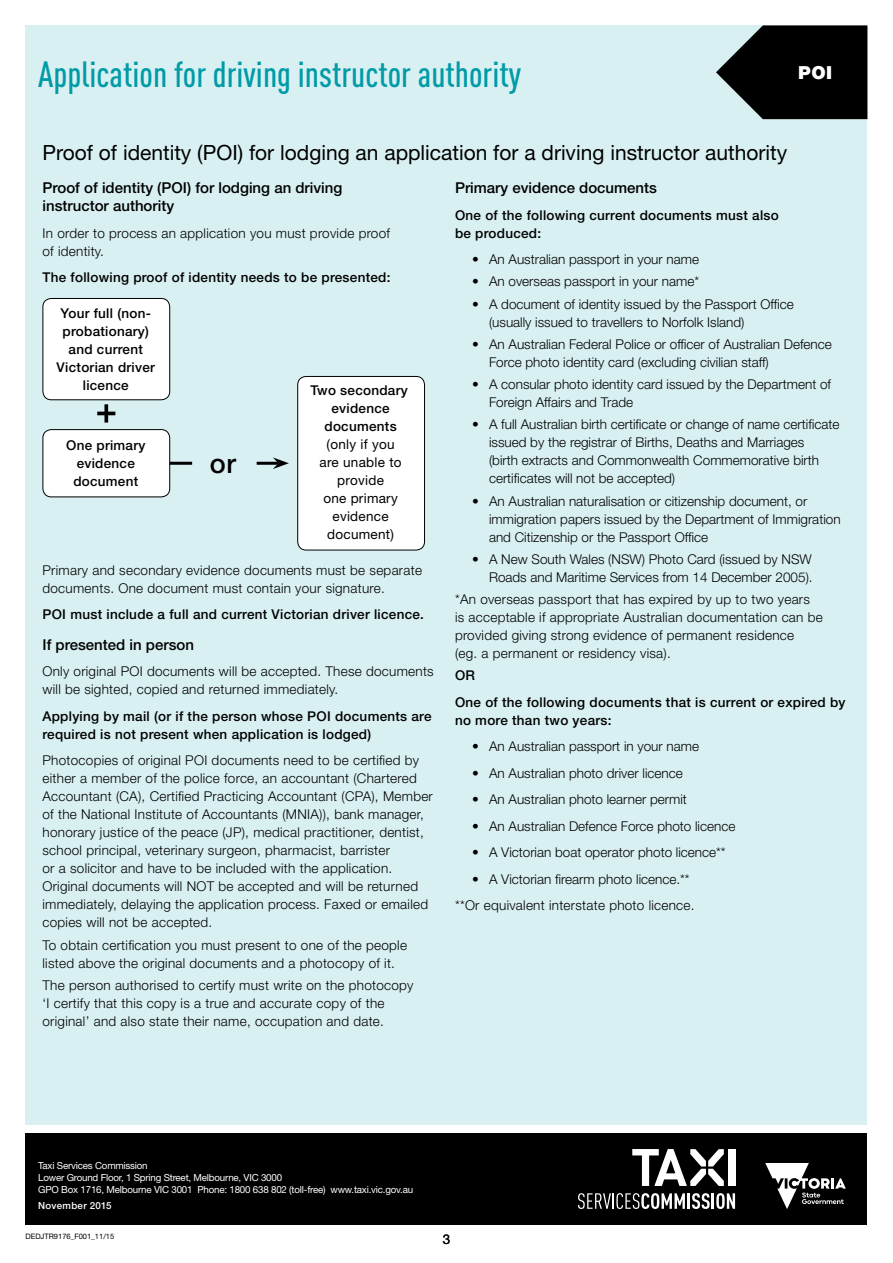
<style>
.page{position:relative;width:893px;height:1263px;background:#fff}
.page>*{position:absolute;margin:0;border:0;box-sizing:border-box;transform-origin:0 0}
.t1{font:500 36px "DIN Cond";color:#009ba7}
.t2{font:500 27px "Helvetica Neue LT Std";color:#000}
.t3{font:21px "Helvetica Neue LT Std";color:#000}
.t4{font:900 18px "Helvetica Neue LT Std";color:#fff}
.t5{font:500 15px/18px "Helvetica Neue LT Std";color:#000}
.t6{font:300 13.5px/18px "Helvetica Neue LT Std";letter-spacing:.02em;color:#000}
.t7{font:300 13.5px/18px "Helvetica Neue LT Std";color:#000}
.t8{font:500 13.5px/18px "Helvetica Neue LT Std";letter-spacing:.02em;color:#000}
.t9{font:13.5px/18px "Helvetica Neue LT Std";letter-spacing:.02em;color:#000;text-align:center}
.t10{font:9.75px/11.7px "Helvetica Neue LT Std";letter-spacing:-.02em;color:#fff}
.t11{font:500 9.75px "Helvetica Neue LT Std";letter-spacing:.035em;color:#fff}
.t12{font:7.5px "Helvetica Neue LT Std";color:#000}
</style>
<div class="page">
<div style="left:26px;top:26px;width:841px;height:1099px;background:#d9f0f2"></div>
<div style="left:26px;top:1133px;width:841px;height:92px;background:#000"></div>
<svg style="left:765px;top:1163px;width:81px;height:46px"></svg>
<svg style="left:632px;top:1149px;width:92px;height:37px"></svg>
<div style="left:728px;top:1149px;width:7px;height:37px;background:#fff"></div>
<svg style="left:578px;top:1193px;width:107px;height:16px"></svg>
<hr style="left:687px;top:1193px;width:3px;height:16px;background:#fff">
<svg style="left:692px;top:1193px;width:43px;height:16px"></svg>
<div style="left:43px;top:298px;width:127px;height:102px;background:#fff;border-radius:9px"></div>
<div style="left:43px;top:298px;width:127px;height:102px;border:1px solid #000;border-radius:9px"></div>
<svg style="left:97px;top:404px;width:18px;height:19px"></svg>
<hr style="left:257px;top:462px;width:21px;height:3px;background:#000">
<svg style="left:273px;top:457px;width:16px;height:12px"></svg>
<hr style="left:134px;top:462px;width:58px;height:3px;background:#000">
<div style="left:298px;top:376px;width:126px;height:174px;background:#fff;border-radius:9px"></div>
<div style="left:297px;top:376px;width:128px;height:174px;border:1px solid #000;border-radius:9px"></div>
<div style="left:43px;top:430px;width:127px;height:67px;background:#fff;border-radius:9px"></div>
<div style="left:43px;top:429px;width:127px;height:68px;border:1px solid #000;border-radius:9px"></div>
<svg style="left:716px;top:25px;width:151px;height:94px"></svg>
<h1 class="t1" style="left:38px;top:53px;width:484px">Application for driving instructor authority</h1>
<h3 class="t4" style="left:798px;top:62px;width:35px">POI</h3>
<h3 class="t3" style="left:43px;top:140px;width:746px">Proof of identity (POI) for lodging an application for a driving instructor authority</h3>
<p class="t5" style="left:43px;top:179px;width:301px">Proof of identity (POI) for lodging an driving instructor authority</p>
<p class="t6" style="left:43px;top:224px;width:349px">In order to process an application you must provide proof of identity.</p>
<p class="t8" style="left:43px;top:268px;width:349px">The following proof of identity needs to be presented:</p>
<p class="t5" style="left:455px;top:179px;width:204px">Primary evidence documents</p>
<p class="t8" style="left:455px;top:206px;width:325px">One of the following current documents must also be produced:</p>
<p class="t7" style="left:472px;top:250px;width:229px">• An Australian passport in your name</p>
<p class="t7" style="left:472px;top:272px;width:229px">• An overseas passport in your name*</p>
<p class="t7" style="left:489px;top:294px;width:306px;text-indent:-17px">• A document of identity issued by the Passport Office (usually issued to travellers to Norfolk Island)</p>
<p class="t7" style="left:489px;top:335px;width:344px;text-indent:-17px">• An Australian Federal Police or officer of Australian Defence<br>Force photo identity card (excluding civilian staff)</p>
<p class="t7" style="left:489px;top:375px;width:344px;text-indent:-17px">• A consular photo identity card issued by the Department of<br>Foreign Affairs and Trade</p>
<p class="t7" style="left:489px;top:415px;width:352px;text-indent:-17px">• A full Australian birth certificate or change of name certificate issued by the registrar of Births, Deaths and Marriages<br>(birth extracts and Commonwealth Commemorative birth certificates will not be accepted)</p>
<p class="t7" style="left:489px;top:491px;width:353px;text-indent:-17px">• An Australian naturalisation or citizenship document, or immigration papers issued by the Department of Immigration and Citizenship or the Passport Office</p>
<p class="t7" style="left:472px;top:550px;width:342px;text-align:right">• A New South Wales (NSW) Photo Card (issued by NSW<br>Roads and Maritime Services from 14 December 2005).</p>
<p class="t6" style="left:455px;top:590px;width:369px">*An overseas passport that has expired by up to two years<br>is acceptable if appropriate Australian documentation can be provided giving strong evidence of permanent residence<br>(eg. a permanent or residency visa).</p>
<p class="t8" style="left:455px;top:662px;width:392px;line-height:26.5px">OR<br>One of the following documents that is current or expired by</p>
<p class="t8" style="left:455px;top:711px;width:158px">no more than two years:</p>
<p class="t7" style="left:472px;top:737px;width:229px">• An Australian passport in your name</p>
<p class="t7" style="left:472px;top:764px;width:212px">• An Australian photo driver licence</p>
<p class="t7" style="left:472px;top:790px;width:216px">• An Australian photo learner permit</p>
<p class="t7" style="left:472px;top:817px;width:265px">• An Australian Defence Force photo licence</p>
<p class="t7" style="left:472px;top:843px;width:255px">• A Victorian boat operator photo licence**</p>
<p class="t6" style="left:455px;top:865px;width:241px;line-height:26.5px;text-indent:17px">• A Victorian firearm photo licence.** **Or equivalent interstate photo licence.</p>
<p class="t8" style="left:57px;top:305px;width:100px;text-align:center">Your full (non&shy;probationary) and current<br>Victorian driver licence</p>
<p class="t8" style="left:310px;top:381px;width:99px;text-align:center">Two secondary evidence documents</p>
<p class="t9" style="left:320px;top:435px;width:84px">(only if you are unable to provide<br>one primary evidence document)</p>
<p class="t8" style="left:66px;top:436px;width:81px;text-align:center">One primary evidence document</p>
<h2 class="t2" style="left:210px;top:447px;width:28px">or</h2>
<p class="t6" style="left:43px;top:561px;width:381px">Primary and secondary evidence documents must be separate documents. One document must contain your signature.</p>
<p class="t8" style="left:43px;top:605px;width:383px">POI must include a full and current Victorian driver licence.</p>
<p class="t5" style="left:43px;top:635px;width:153px">If presented in person</p>
<p class="t6" style="left:43px;top:662px;width:393px">Only original POI documents will be accepted. These documents will be sighted, copied and returned immediately.</p>
<p class="t8" style="left:43px;top:707px;width:391px">Applying by mail (or if the person whose POI documents are required is not present when application is lodged)</p>
<p class="t6" style="left:43px;top:751px;width:392px">Photocopies of original POI documents need to be certified by either a member of the police force, an accountant (Chartered Accountant (CA), Certified Practicing Accountant (CPA), Member of the National Institute of Accountants (MNIA)), bank manager, honorary justice of the peace (JP), medical practitioner, dentist, school principal, veterinary surgeon, pharmacist, barrister<br>or a solicitor and have to be included with the application.<br>Original documents will NOT be accepted and will be returned immediately, delaying the application process. Faxed or emailed copies will not be accepted.</p>
<p class="t6" style="left:43px;top:936px;width:366px">To obtain certification you must present to one of the people listed above the original documents and a photocopy of it.</p>
<p class="t6" style="left:43px;top:976px;width:373px">The person authorised to certify must write on the photocopy ‘I certify that this copy is a true and accurate copy of the original’ and also state their name, occupation and date.</p>
<p class="t10" style="left:38px;top:1160px;width:376px">Taxi Services Commission<br>Lower Ground Floor, 1 Spring Street, Melbourne, VIC 3000<br>GPO Box 1716, Melbourne VIC 3001 Phone: 1800 638 802 (toll-free) www.taxi.vic.gov.au</p>
<p class="t11" style="left:38px;top:1199px;width:75px">November 2015</p>
<p class="t12" style="left:26px;top:1231px;width:90px">DEDJTR9176_F001_11/15</p>
<p class="t9" style="left:443px;top:1230px;width:9px">3</p>
</div>
